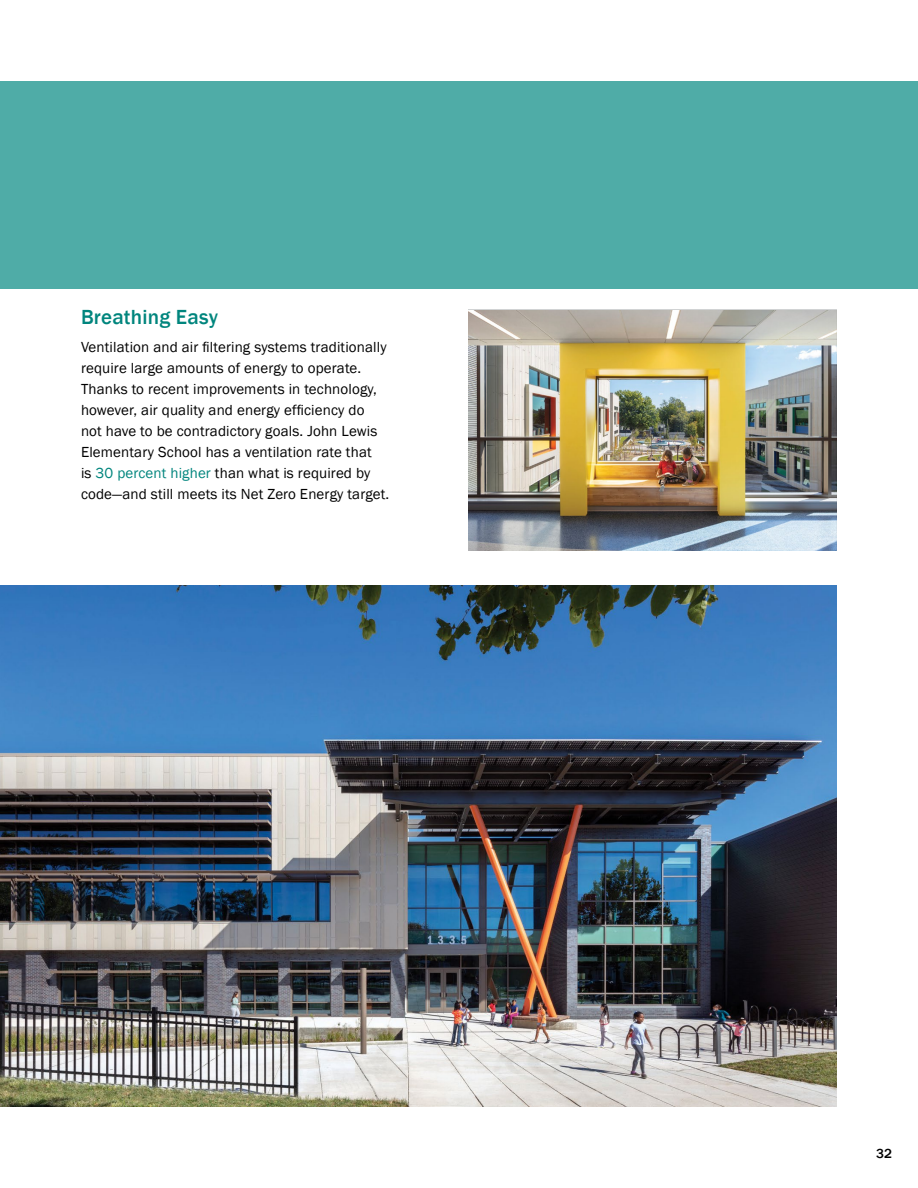
<style>
.page{position:relative;width:918px;height:1188px;background:#fff}
.page>*{position:absolute;margin:0;border:0;box-sizing:border-box;transform-origin:0 0}
.t1{font:500 21px "Franklin Gothic";letter-spacing:.01em;color:#00857d}
.t2{font:15px/21px "Franklin Gothic";letter-spacing:.01em;color:#000}
.t3{font:500 13.5px "Franklin Gothic";color:#000}
.s1{color:#00857d}
</style>
<div class="page">
<div style="left:0;top:81px;width:918px;height:208px;background:#4faca7"></div>
<img style="left:468px;top:311px;width:369px;height:240px">
<img style="left:0;top:585px;width:837px;height:522px">
<h1 class="t1" style="left:81px;top:304px;width:139px">Breathing Easy</h1>
<p class="t2" style="left:81px;top:337px;width:310px">Ventilation and air filtering systems traditionally require large amounts of energy to operate.<br>Thanks to recent improvements in technology, however, air quality and energy efficiency do<br>not have to be contradictory goals. John Lewis Elementary School has a ventilation rate that<br>is <span class="s1">30 percent higher</span> than what is required by code—and still meets its Net Zero Energy target.</p>
<p class="t3" style="left:876px;top:1145px;width:17px">32</p>
</div>
